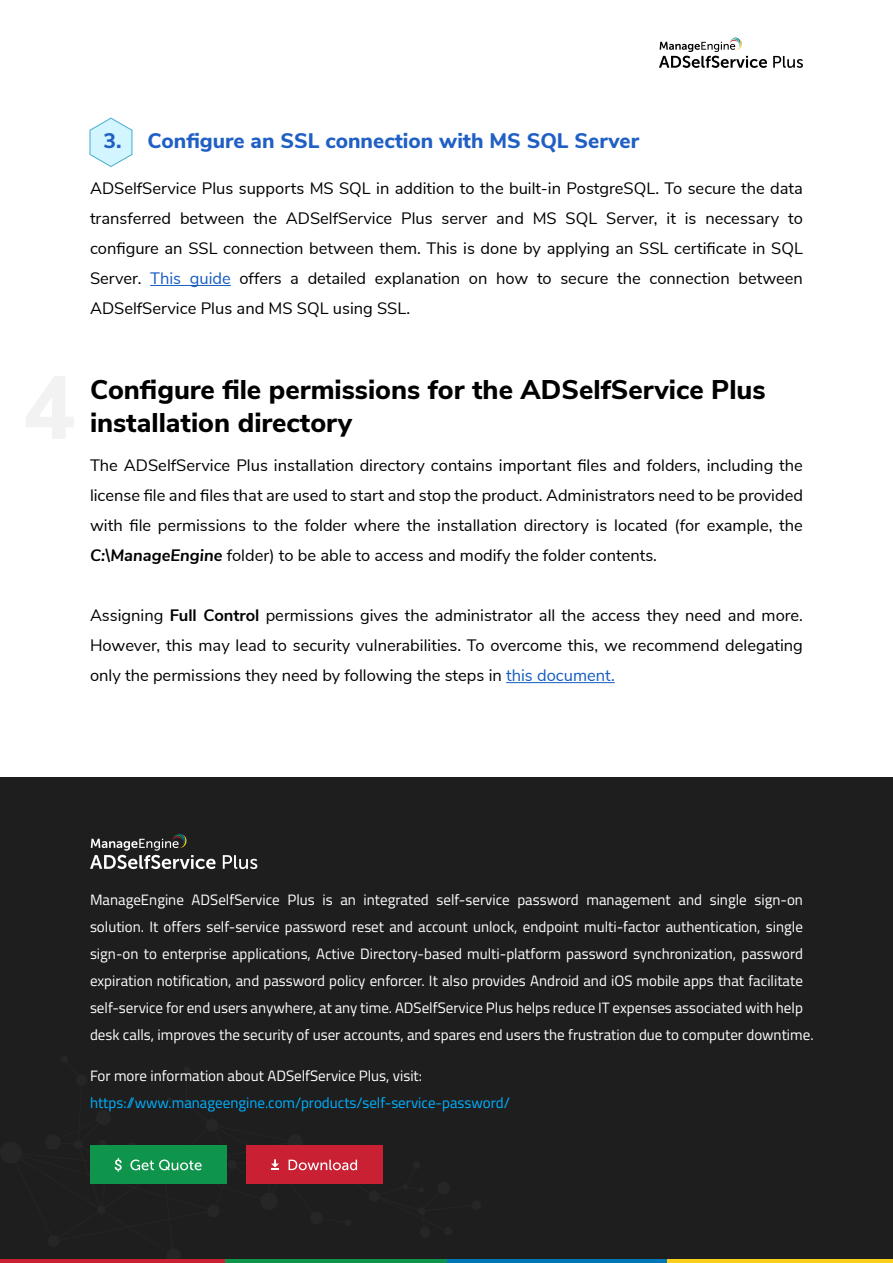
<style>
.page{position:relative;width:893px;height:1263px;background:#fff}
.page>*{position:absolute;margin:0;border:0;box-sizing:border-box;transform-origin:0 0}
.t1{font:800 27px/33px "Nunito Sans";color:#000}
.t2{font:800 21px "Nunito Sans";color:#205fc4}
.t3{font:16.5px/30px "Nunito Sans";color:#000;text-align:justify}
.t4{font:15px/27px "Titillium Web";color:#fff}
.t5{font:15px "Titillium Web";color:#00b1ff}
.s1{color:#165cc1}
.s2{font-weight:700;font-style:italic}
.s3{font-weight:700}
</style>
<div class="page">
<svg style="left:773px;top:56px;width:30px;height:12px"></svg>
<svg style="left:659px;top:37px;width:108px;height:31px"></svg>
<hr style="left:150px;top:285px;width:81px;height:1px;background:#165cc1">
<hr style="left:506px;top:682px;width:109px;height:1px;background:#165cc1">
<div style="left:0;top:778px;width:893px;height:485px;background:#1e1e1e"></div>
<svg style="left:90px;top:1145px;width:293px;height:39px"></svg>
<svg style="left:223px;top:855px;width:34px;height:14px"></svg>
<svg style="left:90px;top:833px;width:126px;height:36px"></svg>
<hr style="left:0;top:1259px;width:225px;height:4px;background:#c92033">
<hr style="left:225px;top:1259px;width:226px;height:4px;background:#0e944b">
<hr style="left:447px;top:1259px;width:226px;height:4px;background:#0178b5">
<hr style="left:667px;top:1259px;width:226px;height:4px;background:#fbce1c">
<svg style="left:90px;top:118px;width:42px;height:49px"></svg>
<p class="t2" style="left:148px;top:126px;width:493px">Configure an SSL connection with MS SQL Server</p>
<p class="t3" style="left:90px;top:172px;width:714px">ADSelfService Plus supports MS SQL in addition to the built-in PostgreSQL. To secure the data transferred between the ADSelfService Plus server and MS SQL Server, it is necessary to configure an SSL connection between them. This is done by applying an SSL certificate in SQL Server. <span class="s1">This guide</span> offers a detailed explanation on how to secure the connection between ADSelfService Plus and MS SQL using SSL.</p>
<p class="t2" style="left:103px;top:126px;width:20px">3.</p>
<h1 class="t1" style="left:90px;top:371px;width:677px">Configure file permissions for the ADSelfService Plus installation directory</h1>
<p class="t3" style="left:90px;top:450px;width:714px">The ADSelfService Plus installation directory contains important files and folders, including the license file and files that are used to start and stop the product. Administrators need to be provided with file permissions to the folder where the installation directory is located (for example, the <span class="s2">C:\ManageEngine</span> folder) to be able to access and modify the folder contents.</p>
<p class="t3" style="left:90px;top:600px;width:714px">Assigning <span class="s3">Full Control</span> permissions gives the administrator all the access they need and more.<br>However, this may lead to security vulnerabilities. To overcome this, we recommend delegating only the permissions they need by following the steps in <span class="s1">this document.</span></p>
<p class="t4" style="left:90px;top:885px;width:725px">ManageEngine ADSelfService Plus is an integrated self-service password management and single sign-on solution. It offers self-service password reset and account unlock, endpoint multi-factor authentication, single sign-on to enterprise applications, Active Directory-based multi-platform password synchronization, password expiration notification, and password policy enforcer. It also provides Android and iOS mobile apps that facilitate self-service for end users anywhere, at any time. ADSelfService Plus helps reduce IT expenses associated with help desk calls, improves the security of user accounts, and spares end users the frustration due to computer downtime.</p>
<p class="t4" style="left:90px;top:1061px;width:334px">For more information about ADSelfService Plus, visit:</p>
<p class="t5" style="left:90px;top:1091px;width:421px">https://www.manageengine.com/products/self-service-password/</p>
</div>
